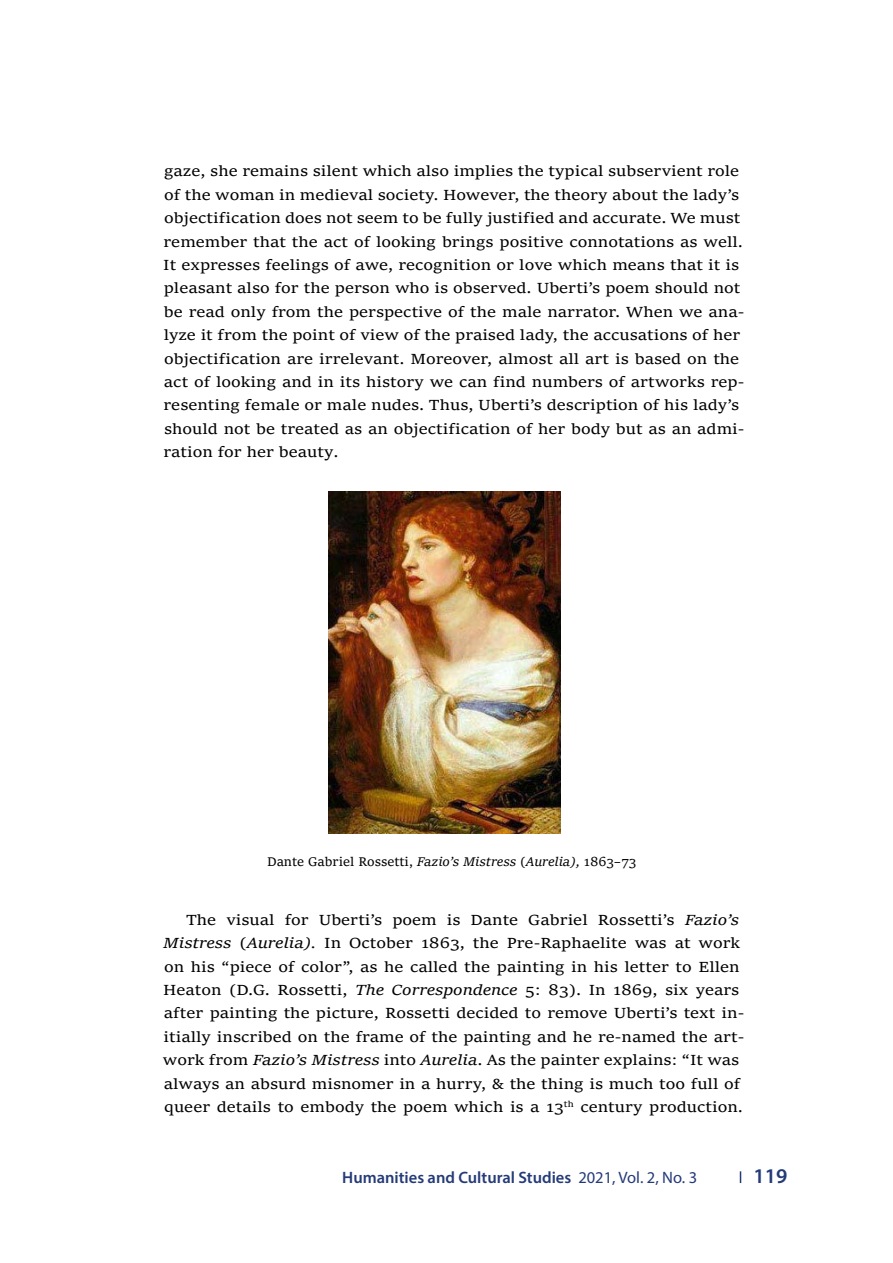
<style>
.page{position:relative;width:893px;height:1263px;background:#fff}
.page>*{position:absolute;margin:0;border:0;box-sizing:border-box;transform-origin:0 0}
.t1{font:600 21px "Myriad Pro";color:#243b78}
.t2{font:600 16.5px "Myriad Pro";color:#243b78}
.t3{font:15.75px/23.4px "Sitka Text";color:#000;scale:1.1 1}
.t4{font:13.5px "Sitka Text";color:#000}
.s1{font-style:italic}
.s2{font-weight:400}
</style>
<div class="page">
<svg style="left:740px;top:1171px;width:1px;height:12px"></svg>
<img style="left:329px;top:491px;width:232px;height:342px">
<p class="t3" style="left:163px;top:159px;width:530px">gaze, she remains silent which also implies the typical subservient role of the woman in medieval society. However, the theory about the lady’s objectification does not seem to be fully justified and accurate. We must remember that the act of looking brings positive connotations as well.<br>It expresses feelings of awe, recognition or love which means that it is pleasant also for the person who is observed. Uberti’s poem should not be read only from the perspective of the male narrator. When we ana&shy;lyze it from the point of view of the praised lady, the accusations of her objectification are irrelevant. Moreover, almost all art is based on the act of looking and in its history we can find numbers of artworks rep&shy;resenting female or male nudes. Thus, Uberti’s description of his lady’s should not be treated as an objectification of her body but as an admi&shy;ration for her beauty.</p>
<p class="t4" style="left:267px;top:851px;width:371px">Dante Gabriel Rossetti, <span class="s1">Fazio’s Mistress</span> (<span class="s1">Aurelia),</span> 1863–73</p>
<p class="t3" style="left:163px;top:907px;width:530px;text-indent:23px">The visual for Uberti’s poem is Dante Gabriel Rossetti’s <span class="s1">Fazio’s Mistress</span> (<span class="s1">Aurelia).</span> In October 1863, the Pre-Raphaelite was at work on his “piece of color”, as he called the painting in his letter to Ellen Heaton (D.G. Rossetti, <span class="s1">The Correspondence</span> 5: 83). In 1869, six years after painting the picture, Rossetti decided to remove Uberti’s text in&shy;itially inscribed on the frame of the painting and he re-named the art&shy;work from <span class="s1">Fazio’s Mistress</span> into <span class="s1">Aurelia</span>. As the painter explains: “It was always an absurd misnomer in a hurry, &amp; the thing is much too full of queer details to embody the poem which is a 13<sup>th</sup> century production.</p>
<p class="t2" style="left:342px;top:1167px;width:356px">Humanities and Cultural Studies <span class="s2">2021, Vol. 2, No. 3</span></p>
<h1 class="t1" style="left:754px;top:1162px;width:35px">119</h1>
</div>
